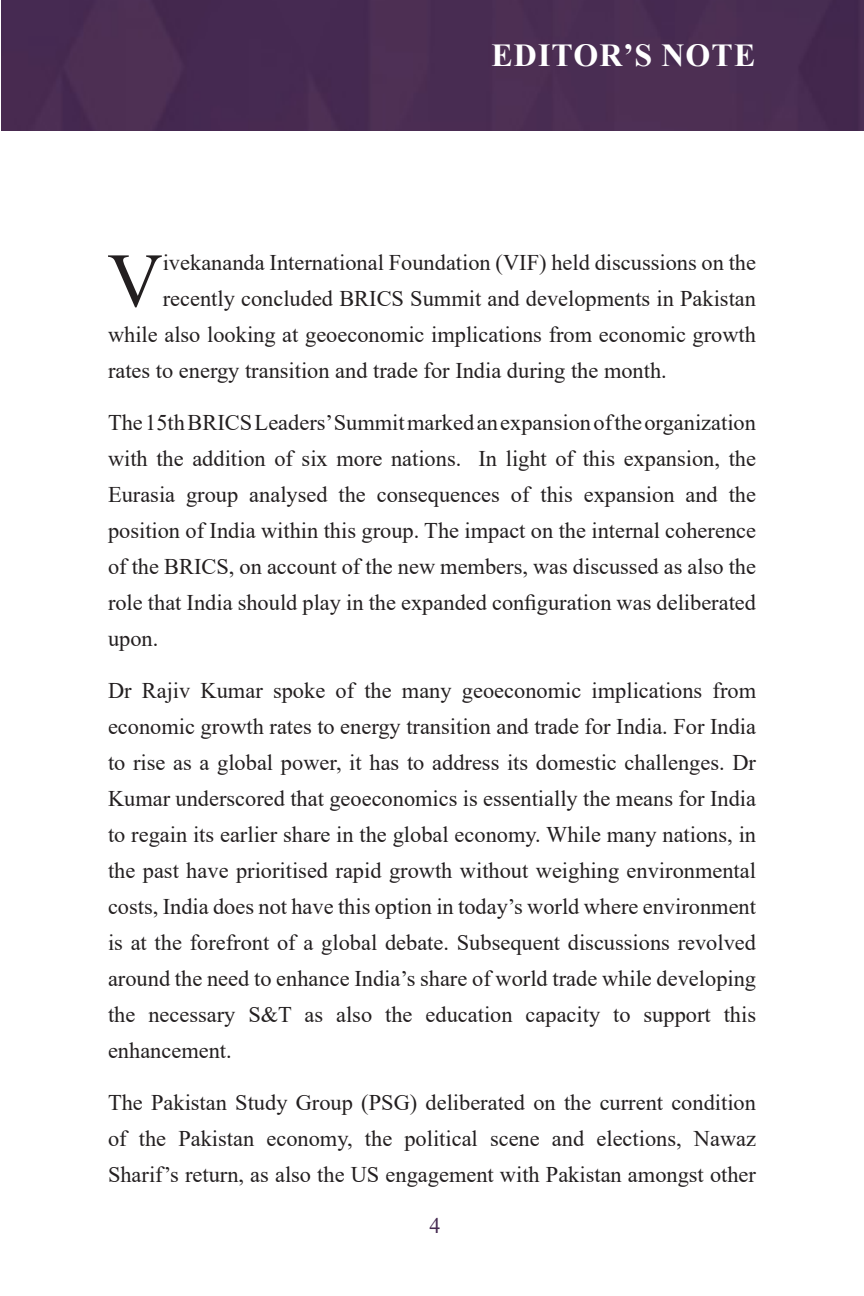
<style>
.page{position:relative;width:864px;height:1296px;background:#fff}
.page>*{position:absolute;margin:0;border:0;box-sizing:border-box;transform-origin:0 0}
.t1{font:76.8px "Times New Roman";color:#231f20}
.t2{font:700 32px "Times New Roman";letter-spacing:.035em;color:#fff}
.t3{font:22.4px/36px "Times New Roman";color:#231f20;text-align:justify}
.t4{font:22px "Times New Roman";color:#452951}
</style>
<div class="page">
<div style="left:1px;top:0;width:863px;height:131px;background:#492d52"></div>
<p class="t2" style="left:491px;top:32px;width:266px">EDITOR’S NOTE</p>
<p class="t1" style="left:107px;top:226px;width:57px">V</p>
<p class="t3" style="left:163px;top:244px;width:595px">ivekananda International Foundation (VIF) held discussions on the</p>
<p class="t3" style="left:163px;top:280px;width:595px">recently concluded BRICS Summit and developments in Pakistan</p>
<p class="t3" style="left:108px;top:316px;width:650px">while also looking at geoeconomic implications from economic growth</p>
<p class="t3" style="left:108px;top:352px;width:560px">rates to energy transition and trade for India during the month.</p>
<p class="t3" style="left:108px;top:404px;width:650px">The 15th BRICS Leaders’ Summit marked an expansion of the organization with the addition of six more nations. In light of this expansion, the Eurasia group analysed the consequences of this expansion and the position of India within this group. The impact on the internal coherence of the BRICS, on account of the new members, was discussed as also the role that India should play in the expanded configuration was deliberated upon.</p>
<p class="t3" style="left:108px;top:672px;width:650px">Dr Rajiv Kumar spoke of the many geoeconomic implications from economic growth rates to energy transition and trade for India. For India to rise as a global power, it has to address its domestic challenges. Dr Kumar underscored that geoeconomics is essentially the means for India to regain its earlier share in the global economy. While many nations, in the past have prioritised rapid growth without weighing environmental costs, India does not have this option in today’s world where environment is at the forefront of a global debate. Subsequent discussions revolved around the need to enhance India’s share of world trade while developing the necessary S&amp;T as also the education capacity to support this enhancement.</p>
<p class="t3" style="left:108px;top:1084px;width:650px">The Pakistan Study Group (PSG) deliberated on the current condition of the Pakistan economy, the political scene and elections, Nawaz Sharif’s return, as also the US engagement with Pakistan amongst other</p>
<p class="t4" style="left:429px;top:1210px;width:12px">4</p>
</div>
